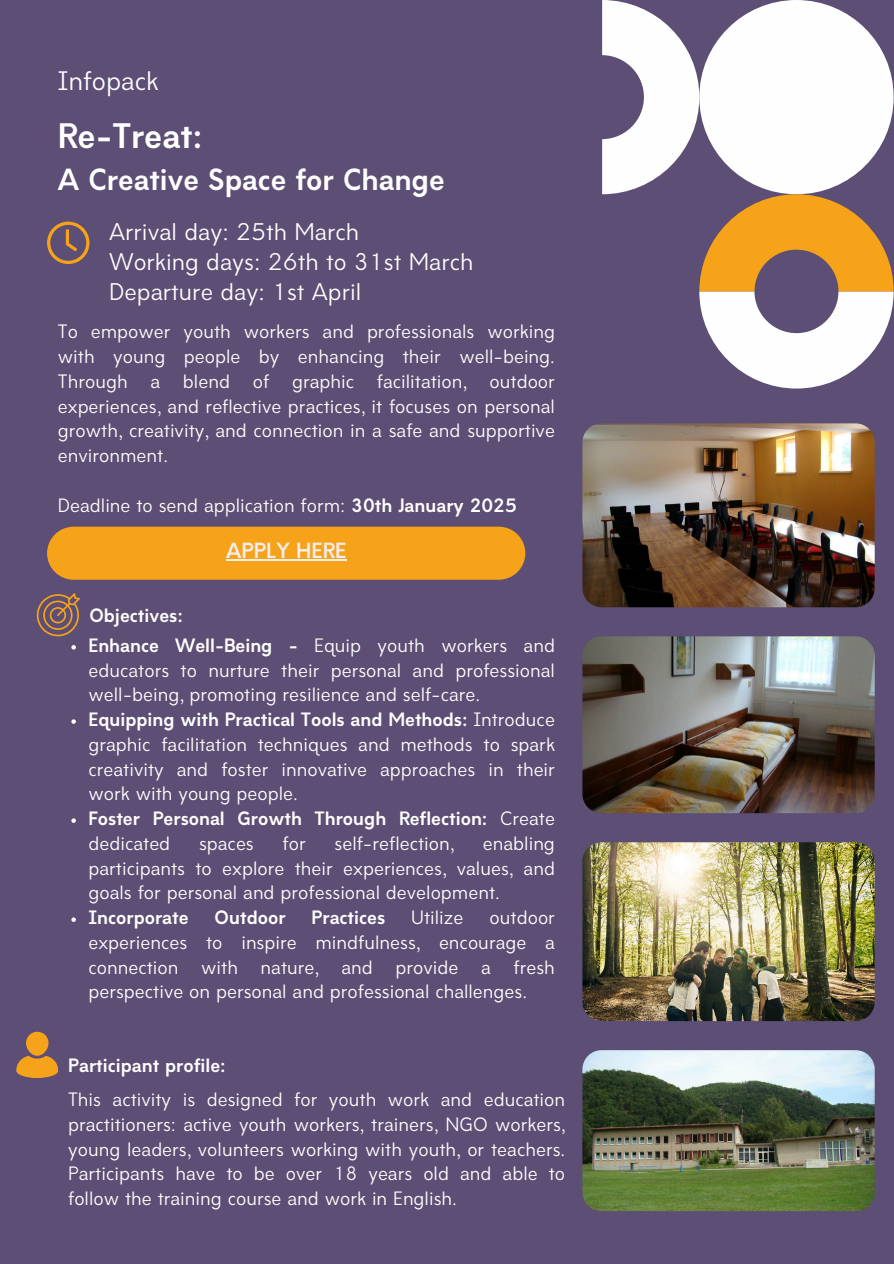
<style>
.page{position:relative;width:894px;height:1264px;background:#fff}
.page>*{position:absolute;margin:0;border:0;box-sizing:border-box;transform-origin:0 0}
.t1{font:700 33px "Amicale";color:#fffefe}
.t2{font:700 28.5px "Amicale";color:#fffefe}
.t3{font:24.9px "Amicale";color:#fffefe}
.t4{font:22.5px/30.3px "Amicale";color:#fffefe}
.t5{font:700 20.4px "Amicale";color:#f4eeee}
.t6{font:18px/24.8px "Amicale";color:#fffefe;text-align:justify}
.t7{font:700 18px/24.8px "Amicale";color:#fffefe}
.s1{font-weight:700}
.s2{font-weight:400}
</style>
<div class="page">
<div style="left:0;top:0;width:893px;height:1263px;background:#5c4e74"></div>
<svg style="left:602px;top:0;width:291px;height:388px"></svg>
<svg style="left:47px;top:222px;width:42px;height:42px"></svg>
<div style="left:47px;top:526px;width:478px;height:53px;background:#f7a31a;border-radius:27px"></div>
<hr style="left:226px;top:559px;width:120px;height:1px;background:#f4eeee">
<img style="left:582px;top:423px;width:292px;height:184px;border-radius:19px">
<img style="left:582px;top:636px;width:292px;height:177px;border-radius:19px">
<img style="left:582px;top:842px;width:292px;height:179px;border-radius:19px">
<img style="left:582px;top:1050px;width:292px;height:161px;border-radius:19px">
<div style="left:26px;top:1031px;width:22px;height:24px;background:#f7a31a;border-radius:50%"></div>
<svg style="left:16px;top:1055px;width:42px;height:22px"></svg>
<svg style="left:37px;top:593px;width:43px;height:43px"></svg>
<svg style="left:71px;top:645px;width:5px;height:4px"></svg>
<svg style="left:71px;top:719px;width:5px;height:4px"></svg>
<svg style="left:71px;top:818px;width:5px;height:4px"></svg>
<svg style="left:71px;top:917px;width:5px;height:4px"></svg>
<h3 class="t3" style="left:58px;top:71px;width:102px">Infopack</h3>
<p class="t1" style="left:58px;top:123px;width:146px">Re-Treat:</p>
<p class="t2" style="left:58px;top:168px;width:388px">A Creative Space for Change</p>
<p class="t4" style="left:109px;top:219px;width:366px">Arrival day: 25th March<br>Working days: 26th to 31st March<br>Departure day: 1st April</p>
<h4 class="t6" style="left:58px;top:321px;width:498px">To empower youth workers and professionals working with young people by enhancing their well-being.<br>Through</h4>
<h4 class="t6" style="left:150px;top:371px;width:11px">a</h4>
<h4 class="t6" style="left:183px;top:371px;width:48px">blend</h4>
<h4 class="t6" style="left:253px;top:371px;width:18px">of</h4>
<h4 class="t6" style="left:292px;top:371px;width:64px">graphic</h4>
<h4 class="t6" style="left:377px;top:371px;width:91px">facilitation,</h4>
<h4 class="t6" style="left:58px;top:371px;width:498px;text-indent:431px">outdoor experiences, and reflective practices, it focuses on personal growth, creativity, and connection in a safe and supportive environment.</h4>
<p class="t6" style="left:58px;top:494px;width:460px">Deadline to send application form: <span class="s1">30th January 2025</span></p>
<p class="t7" style="left:89px;top:605px;width:95px">Objectives:</p>
<h2 class="t5" style="left:226px;top:543px;width:122px">APPLY HERE</h2>
<p class="t6" style="left:88px;top:635px;width:468px"><span class="s1">Enhance Well-Being -</span> Equip youth workers and educators to nurture their personal and professional well-being, promoting resilience and self-care.</p>
<p class="t6" style="left:88px;top:709px;width:468px"><span class="s1">Equipping with Practical Tools and Methods:</span> Introduce graphic facilitation techniques and methods to spark creativity and foster innovative approaches in their work with young people.</p>
<h4 class="t7" style="left:88px;top:808px;width:468px">Foster Personal Growth Through Reflection: <span class="s2">Create dedicated</span></h4>
<h4 class="t6" style="left:199px;top:833px;width:56px">spaces</h4>
<h4 class="t6" style="left:282px;top:833px;width:25px">for</h4>
<h4 class="t6" style="left:334px;top:833px;width:121px">self-reflection,</h4>
<h4 class="t6" style="left:88px;top:833px;width:468px;text-indent:394px">enabling participants to explore their experiences, values, and goals for personal and professional development.</h4>
<p class="t7" style="left:88px;top:907px;width:102px">Incorporate</p>
<p class="t7" style="left:214px;top:907px;width:72px">Outdoor</p>
<p class="t7" style="left:311px;top:907px;width:75px">Practices</p>
<p class="t6" style="left:411px;top:907px;width:54px">Utilize</p>
<p class="t6" style="left:88px;top:907px;width:468px;text-indent:401px">outdoor experiences to inspire mindfulness, encourage a connection</p>
<p class="t6" style="left:88px;top:956px;width:468px;text-indent:425px">fresh perspective on personal and professional challenges.</p>
<p class="t6" style="left:201px;top:956px;width:38px">with</p>
<p class="t6" style="left:260px;top:956px;width:60px">nature,</p>
<p class="t6" style="left:341px;top:956px;width:33px">and</p>
<p class="t6" style="left:395px;top:956px;width:64px">provide</p>
<p class="t6" style="left:481px;top:956px;width:11px">a</p>
<p class="t7" style="left:68px;top:1055px;width:159px">Participant profile:</p>
<p class="t6" style="left:68px;top:1089px;width:498px">This activity is designed for youth work and education practitioners: active youth workers, trainers, NGO workers, young leaders, volunteers working with youth, or teachers.<br>Participants have to be over 18 years old and able to follow the training course and work in English.</p>
</div>
